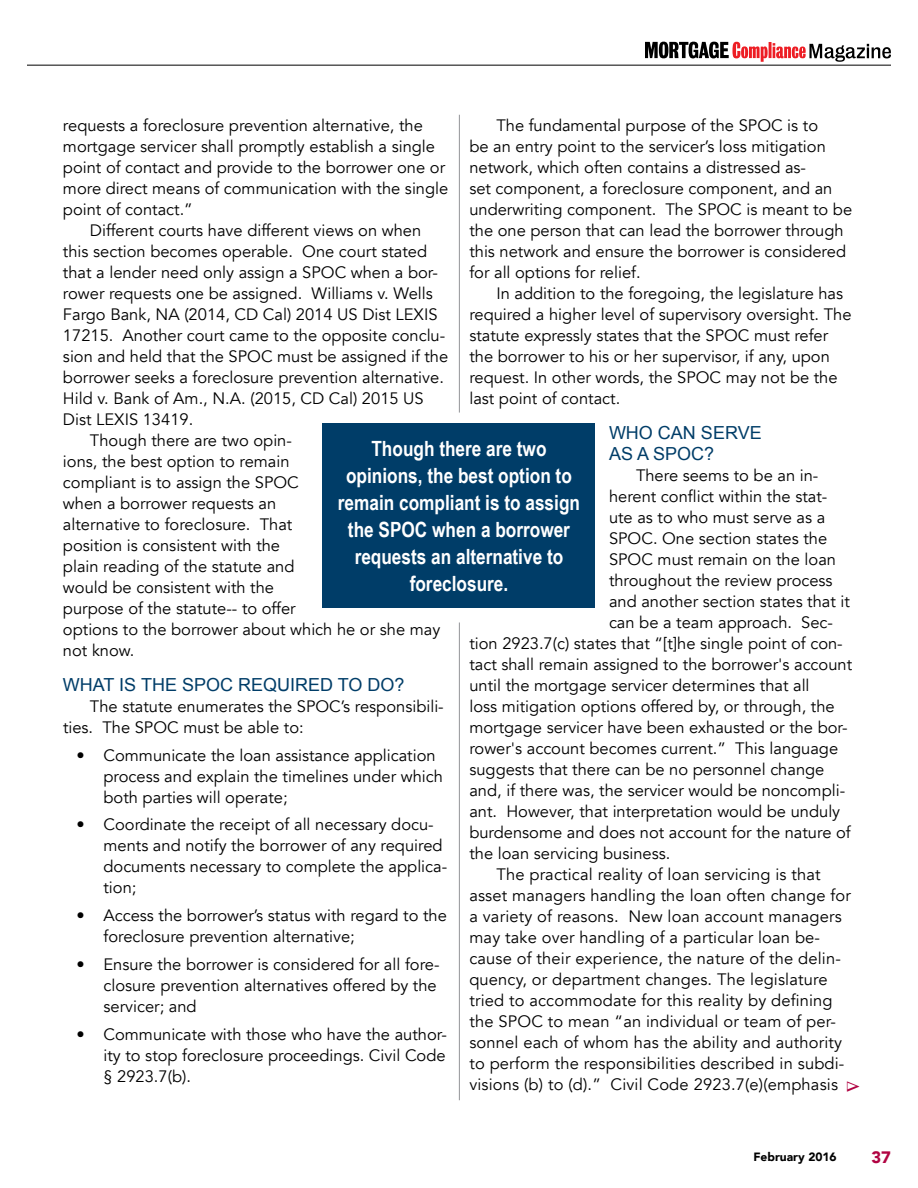
<style>
.page{position:relative;width:918px;height:1188px;background:#fff}
.page>*{position:absolute;margin:0;border:0;box-sizing:border-box;transform-origin:0 0}
.t1{font:700 21px/27px "Arial Narrow";color:#fff;text-align:center}
.t2{font:18px/21px "Arial";color:#003d68}
.t3{font:16.5px/21px "Avenir";color:#000}
.t4{font:900 16.5px "Avenir";color:#b10342}
.t5{font:900 12px "Avenir";color:#000}
</style>
<div class="page">
<hr style="left:459px;top:623px;width:1px;height:477px;background:#939598">
<hr style="left:459px;top:115px;width:1px;height:298px;background:#939598">
<div style="left:322px;top:423px;width:274px;height:185px;background:#003d68"></div>
<hr style="left:27px;top:65px;width:864px;height:1px;background:#000">
<svg style="left:645px;top:42px;width:246px;height:20px"></svg>
<p class="t3" style="left:63px;top:115px;width:361px">requests a foreclosure prevention alternative, the</p>
<p class="t3" style="left:63px;top:136px;width:374px">mortgage servicer shall promptly establish a single</p>
<p class="t3" style="left:63px;top:157px;width:384px">point of contact and provide to the borrower one or</p>
<p class="t3" style="left:63px;top:178px;width:387px">more direct means of communication with the single</p>
<p class="t3" style="left:63px;top:199px;width:131px">point of contact.”</p>
<p class="t3" style="left:90px;top:220px;width:333px">Different courts have different views on when</p>
<p class="t3" style="left:63px;top:241px;width:366px">this section becomes operable. One court stated</p>
<p class="t3" style="left:63px;top:262px;width:376px">that a lender need only assign a SPOC when a bor-</p>
<p class="t3" style="left:63px;top:283px;width:371px">rower requests one be assigned. Williams v. Wells</p>
<p class="t3" style="left:63px;top:304px;width:376px">Fargo Bank, NA (2014, CD Cal) 2014 US Dist LEXIS</p>
<p class="t3" style="left:63px;top:325px;width:384px">17215. Another court came to the opposite conclu-</p>
<p class="t3" style="left:63px;top:346px;width:387px">sion and held that the SPOC must be assigned if the</p>
<p class="t3" style="left:63px;top:367px;width:382px">borrower seeks a foreclosure prevention alternative.</p>
<p class="t3" style="left:63px;top:388px;width:362px">Hild v. Bank of Am., N.A. (2015, CD Cal) 2015 US</p>
<p class="t3" style="left:63px;top:409px;width:132px">Dist LEXIS 13419.</p>
<p class="t3" style="left:90px;top:430px;width:203px">Though there are two opin-</p>
<p class="t3" style="left:63px;top:451px;width:228px">ions, the best option to remain</p>
<p class="t3" style="left:63px;top:472px;width:237px">compliant is to assign the SPOC</p>
<p class="t3" style="left:63px;top:493px;width:215px">when a borrower requests an</p>
<p class="t3" style="left:63px;top:514px;width:231px">alternative to foreclosure. That</p>
<p class="t3" style="left:63px;top:535px;width:219px">position is consistent with the</p>
<p class="t3" style="left:63px;top:556px;width:233px">plain reading of the statute and</p>
<p class="t3" style="left:63px;top:577px;width:213px">would be consistent with the</p>
<p class="t3" style="left:63px;top:598px;width:234px">purpose of the statute-- to offer</p>
<p class="t3" style="left:63px;top:619px;width:379px">options to the borrower about which he or she may</p>
<p class="t3" style="left:63px;top:640px;width:73px">not know.</p>
<p class="t2" style="left:63px;top:674px;width:343px">WHAT IS THE SPOC REQUIRED TO DO?</p>
<p class="t3" style="left:63px;top:696px;width:382px;text-indent:27px">The statute enumerates the SPOC’s responsibili&shy;ties. The SPOC must be able to:</p>
<p class="t3" style="left:103px;top:745px;width:341px;text-indent:-27px">• Communicate the loan assistance application process and explain the timelines under which both parties will operate;</p>
<p class="t3" style="left:103px;top:814px;width:345px;text-indent:-27px">• Coordinate the receipt of all necessary docu&shy;ments and notify the borrower of any required documents necessary to complete the applica&shy;tion;</p>
<p class="t3" style="left:103px;top:905px;width:345px;text-indent:-27px">• Access the borrower’s status with regard to the foreclosure prevention alternative;</p>
<p class="t3" style="left:103px;top:954px;width:338px;text-indent:-27px">• Ensure the borrower is considered for all fore&shy;closure prevention alternatives offered by the servicer; and</p>
<p class="t3" style="left:103px;top:1024px;width:345px;text-align:justify;text-indent:-27px">• Communicate with those who have the author&shy;ity to stop foreclosure proceedings. Civil Code § 2923.7(b).</p>
<p class="t3" style="left:469px;top:115px;width:384px;text-indent:27px">The fundamental purpose of the SPOC is to<br>be an entry point to the servicer’s loss mitigation network, which often contains a distressed as-<br>set component, a foreclosure component, and an underwriting component. The SPOC is meant to be the one person that can lead the borrower through this network and ensure the borrower is considered for all options for relief.</p>
<p class="t3" style="left:469px;top:283px;width:384px;text-indent:27px">In addition to the foregoing, the legislature has required a higher level of supervisory oversight. The statute expressly states that the SPOC must refer the borrower to his or her supervisor, if any, upon request. In other words, the SPOC may not be the last point of contact.</p>
<p class="t2" style="left:609px;top:422px;width:154px">WHO CAN SERVE<br>AS A SPOC?</p>
<p class="t3" style="left:636px;top:465px;width:184px">There seems to be an in-</p>
<p class="t3" style="left:609px;top:486px;width:220px">herent conflict within the stat-</p>
<p class="t3" style="left:609px;top:507px;width:218px">ute as to who must serve as a</p>
<p class="t3" style="left:609px;top:528px;width:220px">SPOC. One section states the</p>
<p class="t3" style="left:609px;top:549px;width:229px">SPOC must remain on the loan</p>
<p class="t3" style="left:609px;top:570px;width:225px">throughout the review process</p>
<p class="t3" style="left:609px;top:591px;width:243px">and another section states that it</p>
<p class="t3" style="left:609px;top:612px;width:226px">can be a team approach. Sec-</p>
<p class="t3" style="left:469px;top:633px;width:375px">tion 2923.7(c) states that “[t]he single point of con-</p>
<p class="t3" style="left:469px;top:654px;width:384px">tact shall remain assigned to the borrower's account</p>
<p class="t3" style="left:469px;top:675px;width:342px">until the mortgage servicer determines that all</p>
<p class="t3" style="left:469px;top:696px;width:367px">loss mitigation options offered by, or through, the</p>
<p class="t3" style="left:469px;top:717px;width:380px">mortgage servicer have been exhausted or the bor-</p>
<p class="t3" style="left:469px;top:738px;width:370px">rower's account becomes current.” This language</p>
<p class="t3" style="left:469px;top:759px;width:357px">suggests that there can be no personnel change</p>
<p class="t3" style="left:469px;top:780px;width:377px">and, if there was, the servicer would be noncompli-</p>
<p class="t3" style="left:469px;top:801px;width:372px">ant. However, that interpretation would be unduly</p>
<p class="t3" style="left:469px;top:822px;width:383px">burdensome and does not account for the nature of</p>
<p class="t3" style="left:469px;top:843px;width:203px">the loan servicing business.</p>
<p class="t3" style="left:496px;top:864px;width:326px">The practical reality of loan servicing is that</p>
<p class="t3" style="left:469px;top:885px;width:383px">asset managers handling the loan often change for</p>
<p class="t3" style="left:469px;top:906px;width:374px">a variety of reasons. New loan account managers</p>
<p class="t3" style="left:469px;top:927px;width:352px">may take over handling of a particular loan be-</p>
<p class="t3" style="left:469px;top:948px;width:373px">cause of their experience, the nature of the delin-</p>
<p class="t3" style="left:469px;top:969px;width:360px">quency, or department changes. The legislature</p>
<p class="t3" style="left:469px;top:990px;width:365px">tried to accommodate for this reality by defining</p>
<p class="t3" style="left:469px;top:1011px;width:368px">the SPOC to mean “an individual or team of per-</p>
<p class="t3" style="left:469px;top:1032px;width:374px">sonnel each of whom has the ability and authority</p>
<p class="t3" style="left:469px;top:1053px;width:377px">to perform the responsibilities described in subdi-</p>
<p class="t3" style="left:469px;top:1074px;width:370px">visions (b) to (d).” Civil Code 2923.7(e)(emphasis</p>
<p class="t1" style="left:338px;top:434px;width:244px">Though there are two opinions, the best option to remain compliant is to assign the SPOC when a borrower requests an alternative to foreclosure.</p>
<p class="t5" style="left:753px;top:1147px;width:85px">February 2016</p>
<p class="t4" style="left:871px;top:1143px;width:21px">37</p>
</div>
